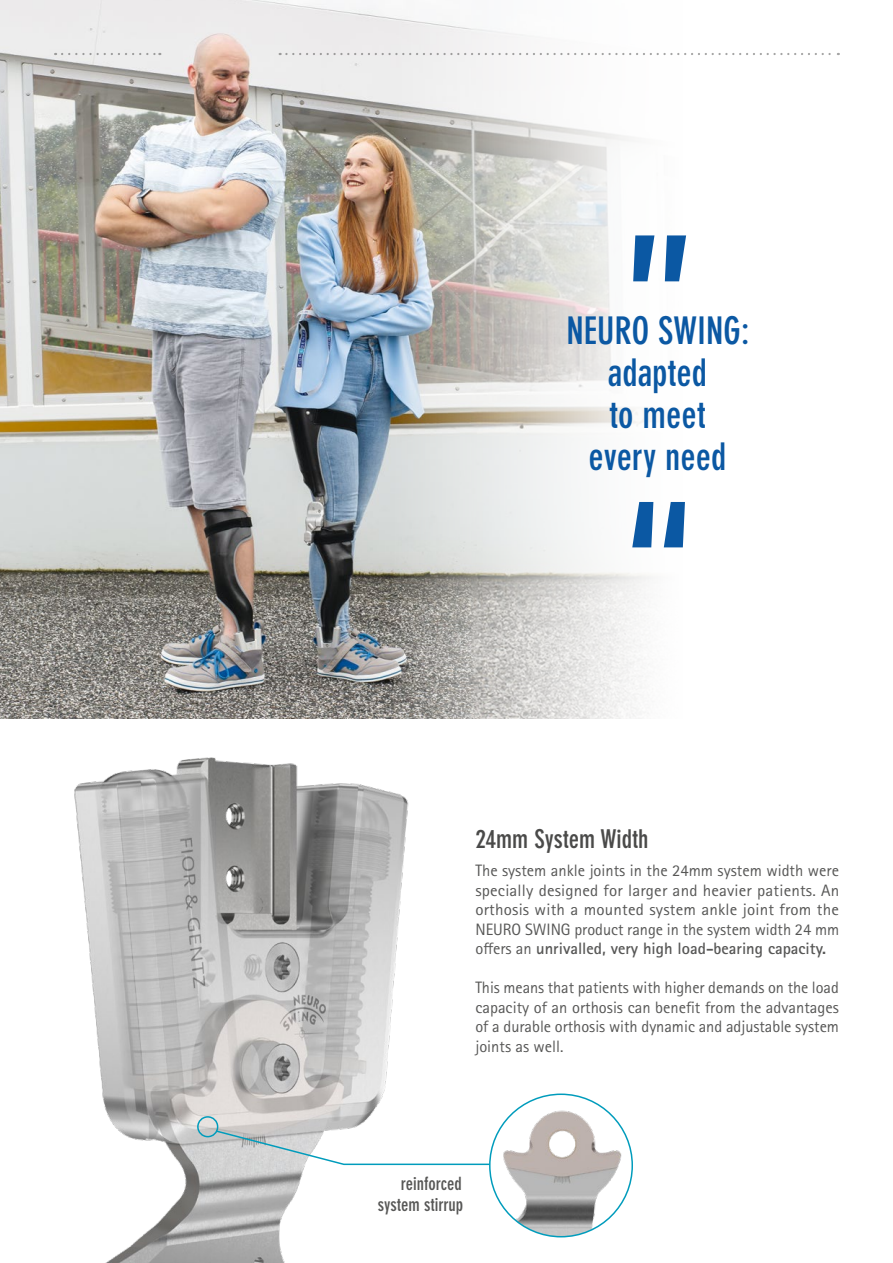
<style>
.page{position:relative;width:893px;height:1263px;background:#fff}
.page>*{position:absolute;margin:0;border:0;box-sizing:border-box;transform-origin:0 0}
.t1{font:212.55px "Rotis Sans Serif Pro";color:#0b58a3}
.t2{font:211.5px "Rotis Sans Serif Pro";color:#0b58a3}
.t3{font:700 condensed 37.5px/42px "DIN Neuzeit Grotesk Std";color:#0b58a3;text-align:center}
.t4{font:700 condensed 25.5px "DIN Neuzeit Grotesk Std";color:#4a4a49}
.t5{font:700 condensed 18px/21.6px "DIN Neuzeit Grotesk Std";color:#575756;text-align:right}
.t6{font:16.5px/19.5px "Rotis Sans Serif Pro";color:#575756;text-align:justify}
.s1{font-weight:700}
</style>
<div class="page">
<img style="left:0;top:0;width:392px;height:719px">
<img style="left:74px;top:757px;width:335px;height:506px">
<svg style="left:215px;top:1129px;width:276px;height:37px"></svg>
<div style="left:197px;top:1116px;width:21px;height:21px;border:2px solid #009cbc;border-radius:50%"></div>
<img style="left:490px;top:1094px;width:142px;height:143px;border-radius:71px">
<svg style="left:392px;top:15px;width:259px;height:778px"></svg>
<svg style="left:62px;top:53px;width:98px;height:2px"></svg>
<svg style="left:280px;top:53px;width:559px;height:2px"></svg>
<h1 class="t1" style="left:622px;top:59px;width:76px">„</h1>
<h3 class="t3" style="left:567px;top:310px;width:185px">NEURO SWING: adapted<br>to meet<br>every need</h3>
<h2 class="t2" style="left:622px;top:452px;width:76px">“</h2>
<h3 class="t4" style="left:475px;top:824px;width:175px">24mm System Width</h3>
<p class="t6" style="left:475px;top:861px;width:365px">The system ankle joints in the 24mm system width were specially designed for larger and heavier patients. An orthosis with a mounted system ankle joint from the NEURO SWING product range in the system width 24 mm offers an <span class="s1">unrivalled, very high load-bearing capacity.</span></p>
<p class="t6" style="left:475px;top:978px;width:365px">This means that patients with higher demands on the load capacity of an orthosis can benefit from the advantages of a durable orthosis with dynamic and adjustable system joints as well.</p>
<p class="t5" style="left:378px;top:1173px;width:87px">reinforced system stirrup</p>
</div>
